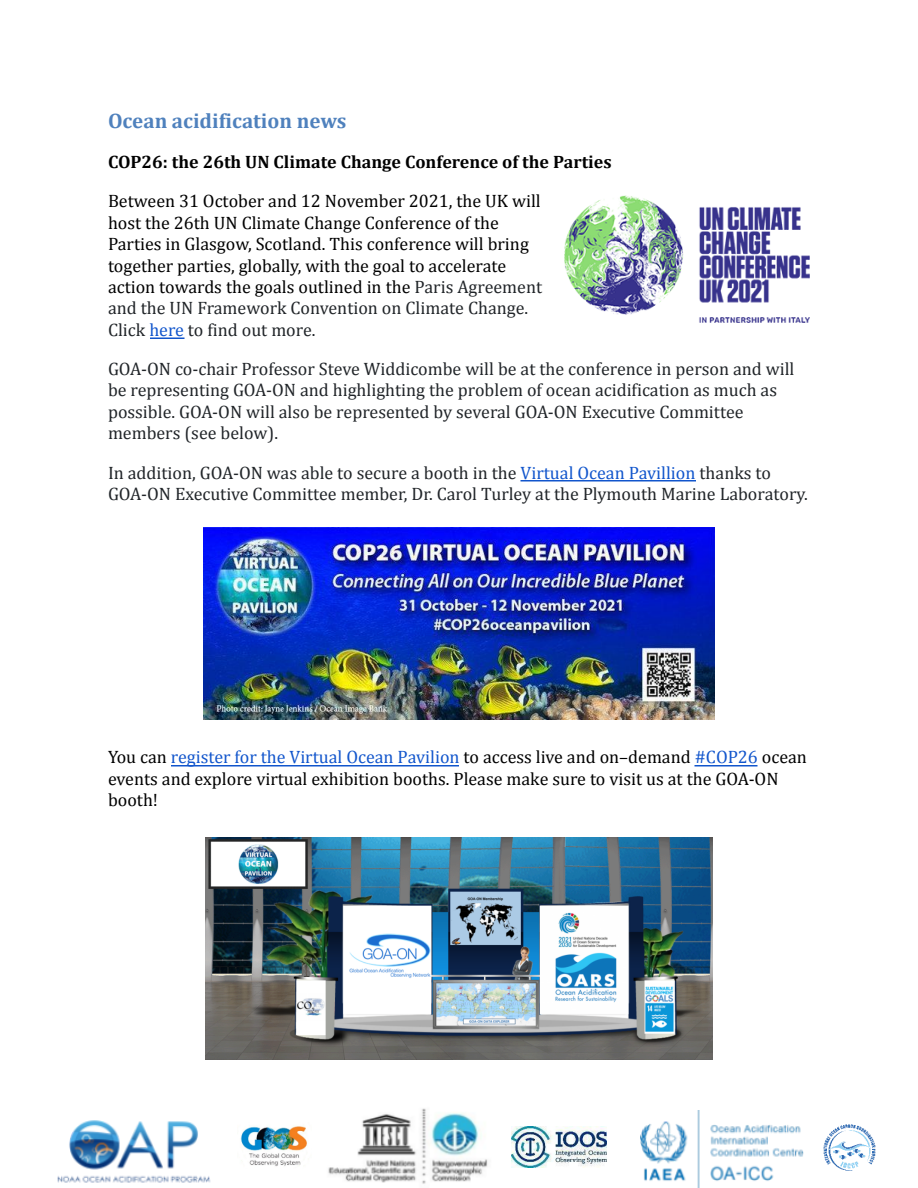
<style>
.page{position:relative;width:918px;height:1188px;background:#fff}
.page>*{position:absolute;margin:0;border:0;box-sizing:border-box;transform-origin:0 0}
.t1{font:700 21px "Cambria";color:#4f81bd}
.t2{font:18px/21.3px "Cambria";color:#000}
.t3{font:18px/21.3px "Cambria";color:#212529}
.t4{font:700 18px "Cambria";color:#000}
.s1{color:#212529}
.s2{color:#15c}
</style>
<div class="page">
<hr style="left:150px;top:337px;width:34px;height:2px;background:#15c">
<hr style="left:520px;top:480px;width:176px;height:2px;background:#15c">
<hr style="left:171px;top:765px;width:288px;height:1px;background:#15c">
<hr style="left:694px;top:765px;width:63px;height:1px;background:#15c">
<img style="left:204px;top:528px;width:510px;height:192px">
<img style="left:205px;top:837px;width:508px;height:223px">
<img style="left:565px;top:196px;width:245px;height:127px">
<img style="left:57px;top:1120px;width:154px;height:63px">
<img style="left:328px;top:1108px;width:160px;height:76px">
<img style="left:640px;top:1110px;width:163px;height:78px">
<img style="left:240px;top:1126px;width:67px;height:41px">
<img style="left:512px;top:1126px;width:94px;height:42px">
<img style="left:823px;top:1124px;width:53px;height:47px">
<p class="t1" style="left:108px;top:112px;width:240px">Ocean acidification news</p>
<p class="t4" style="left:108px;top:154px;width:505px">COP26: the 26th UN Climate Change Conference of the Parties</p>
<p class="t2" style="left:108px;top:192px;width:436px">Between 31 October and 12 November 2021, the UK will host the 26th UN Climate Change Conference of the Parties in Glasgow, Scotland. This conference will bring together parties, globally, with the goal to accelerate action towards the goals outlined in the <span class="s1">Paris Agreement and the UN Framework Convention on Climate Change.<br>Click</span> <span class="s2">here</span> <span class="s1">to find out more.</span></p>
<p class="t3" style="left:108px;top:359px;width:688px">GOA-ON co-chair Professor Steve Widdicombe will be at the conference in person and will be representing GOA-ON and highlighting the problem of ocean acidification as much as possible. GOA-ON will also be represented by several GOA-ON Executive Committee members (see below).</p>
<p class="t3" style="left:108px;top:463px;width:701px">In addition, GOA-ON was able to secure a booth in the <span class="s2">Virtual Ocean Pavillion</span> thanks to<br>GOA-ON Executive Committee member, Dr. Carol Turley at the Plymouth Marine Laboratory.</p>
<p class="t2" style="left:108px;top:747px;width:700px">You can <span class="s2">register for the Virtual Ocean Pavilion</span> to access live and on–demand <span class="s2">#COP26</span> ocean events and explore virtual exhibition booths. Please make sure to visit us at the GOA-ON booth!</p>
</div>
